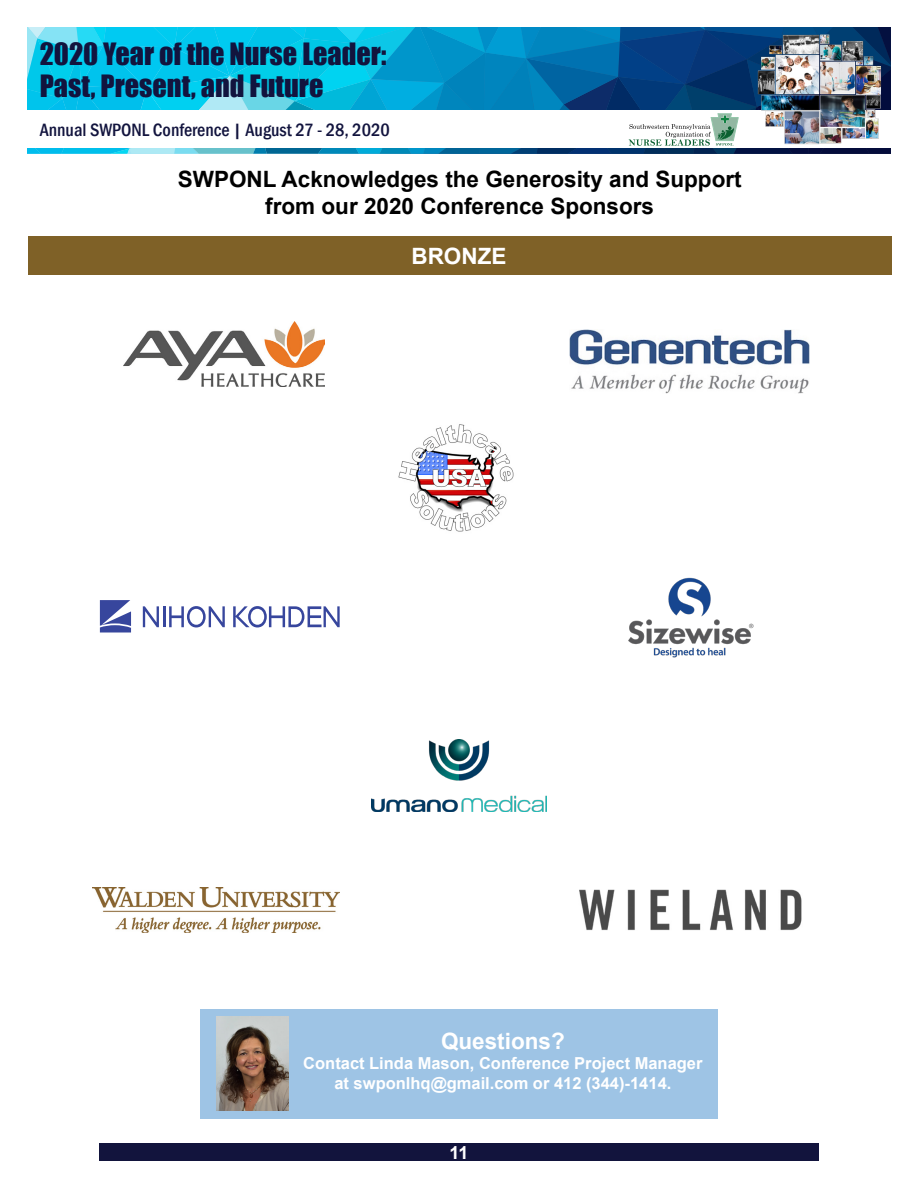
<style>
.page{position:relative;width:918px;height:1188px;background:#fff}
.page>*{position:absolute;margin:0;border:0;box-sizing:border-box;transform-origin:0 0}
.t1{font:28.2px/32.4px "Impact";color:#12143e}
.t2{font:700 22.5px/27px "Arial";color:#000;text-align:center}
.t3{font:700 22.5px "Arial";color:#fff}
.t4{font:500 condensed 18.3px "Franklin Gothic";color:#12143e}
.t5{font:700 18px "Arial";color:#fff}
.t6{font:700 16.5px/19.8px "Arial";color:#fff;text-align:center}
</style>
<div class="page">
<svg style="left:27px;top:27px;width:864px;height:127px"></svg>
<img style="left:755px;top:31px;width:130px;height:116px">
<div style="left:99px;top:1144px;width:720px;height:17px;background:#12143d"></div>
<div style="left:28px;top:237px;width:864px;height:38px;background:#7f6127"></div>
<img style="left:570px;top:330px;width:240px;height:63px">
<img style="left:398px;top:424px;width:116px;height:108px">
<svg style="left:143px;top:606px;width:16px;height:21px"></svg>
<hr style="left:163px;top:606px;width:2px;height:21px;background:#37469d">
<svg style="left:169px;top:606px;width:56px;height:21px"></svg>
<svg style="left:233px;top:606px;width:107px;height:21px"></svg>
<svg style="left:100px;top:600px;width:31px;height:33px"></svg>
<img style="left:371px;top:740px;width:176px;height:71px">
<img style="left:579px;top:889px;width:223px;height:42px">
<div style="left:200px;top:1009px;width:518px;height:109px;background:#9ec4e5"></div>
<img style="left:217px;top:1016px;width:71px;height:95px">
<img style="left:92px;top:888px;width:248px;height:44px">
<img style="left:123px;top:321px;width:201px;height:66px">
<img style="left:628px;top:577px;width:126px;height:81px">
<h1 class="t1" style="left:40px;top:37px;width:348px">2020 Year of the Nurse Leader:<br>Past, Present, and Future</h1>
<p class="t4" style="left:40px;top:118px;width:352px">Annual SWPONL Conference | August 27 - 28, 2020</p>
<h2 class="t2" style="left:178px;top:166px;width:565px">SWPONL Acknowledges the Generosity and Support from our 2020 Conference Sponsors</h2>
<h2 class="t3" style="left:412px;top:240px;width:96px">BRONZE</h2>
<h2 class="t3" style="left:441px;top:1026px;width:125px">Questions?</h2>
<p class="t6" style="left:303px;top:1054px;width:401px">Contact Linda Mason, Conference Project Manager at swponlhq@gmail.com or 412 (344)-1414.</p>
<p class="t5" style="left:449px;top:1140px;width:21px">11</p>
</div>
